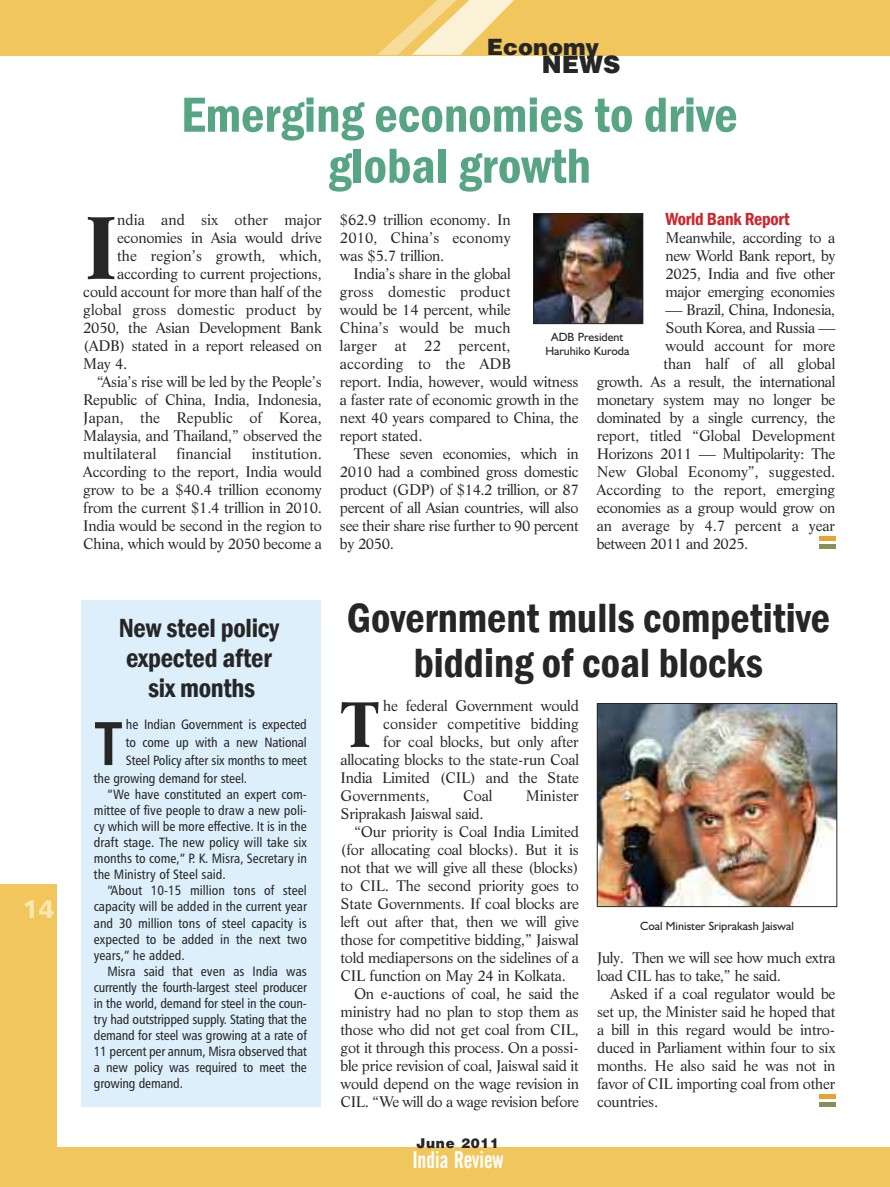
<style>
.page{position:relative;width:890px;height:1187px;background:#fff}
.page>*{position:absolute;margin:0;border:0;box-sizing:border-box;transform-origin:0 0}
.t1{font:700 86.55px "Life BT";color:#272627}
.t2{font:700 62.7px "Life BT";color:#272627}
.t3{font:61.8px "Humanist 777 BT Bold Condensed B";color:#272627}
.t4{font:600 condensed 51px/51px "Franklin Gothic";color:#57a584;text-align:center}
.t5{font:600 condensed 42px/45px "Franklin Gothic";color:#272627;text-align:center}
.t6{font:600 condensed 27px/30px "Franklin Gothic";letter-spacing:-.01em;color:#272627;text-align:center}
.t7{font:25.5px "Humanist 777 BT Black B";color:#f9e7ad}
.t8{font:24px "Alternate Gothic No 2 BT";color:#fff}
.t9{font:900 24px "Helvetica";color:#272627}
.t10{font:900 22.5px "Helvetica";color:#272627}
.t11{font:600 condensed 18px "Franklin Gothic";letter-spacing:-.015em;color:#cc262b}
.t12{font:15px/18px "Life BT";letter-spacing:-.015em;color:#272627;text-align:justify}
.t13{font:15px "Life BT";letter-spacing:.005em;color:#272627}
.t14{font:13.5px/16px "Humanist 777 BT Roman Condensed B";letter-spacing:-.01em;color:#272627;text-align:justify}
.t15{font:900 13.5px "Helvetica";letter-spacing:.055em;color:#272627}
.t16{font:12px/13.5px "Humanist 521 BT";color:#272627;text-align:center}
</style>
<div class="page">
<div style="left:0;top:0;width:890px;height:55px;background:#f0c65d"></div>
<div style="left:0;top:1147px;width:890px;height:40px;background:#f0c65d"></div>
<div style="left:0;top:884px;width:56px;height:303px;background:#f0c65d"></div>
<svg style="left:377px;top:0;width:137px;height:55px"></svg>
<div style="left:819px;top:536px;width:16px;height:5px;background:#e6a434"></div>
<div style="left:819px;top:544px;width:16px;height:5px;background:#86905b"></div>
<div style="left:819px;top:1094px;width:17px;height:5px;background:#e6a434"></div>
<div style="left:819px;top:1102px;width:17px;height:5px;background:#86905b"></div>
<img style="left:599px;top:705px;width:236px;height:200px">
<div style="left:597px;top:703px;width:240px;height:204px;border:1px solid #272627"></div>
<div style="left:81px;top:601px;width:240px;height:506px;background:#dceffb"></div>
<img style="left:535px;top:215px;width:106px;height:107px">
<div style="left:533px;top:213px;width:110px;height:111px;border:1px solid #272627"></div>
<h3 class="t7" style="left:23px;top:899px;width:33px">14</h3>
<h3 class="t10" style="left:487px;top:34px;width:114px">Economy</h3>
<h3 class="t9" style="left:542px;top:51px;width:80px">NEWS</h3>
<h3 class="t4" style="left:181px;top:88px;width:558px">emerging economies to drive global growth</h3>
<h1 class="t1" style="left:83px;top:214px;width:37px">I</h1>
<p class="t13" style="left:117px;top:214px;width:206px">ndia and six other major</p>
<p class="t12" style="left:117px;top:230px;width:206px">economies in Asia would drive</p>
<p class="t13" style="left:117px;top:250px;width:206px">the region’s growth, which,</p>
<p class="t12" style="left:117px;top:266px;width:206px">according to current projections,</p>
<p class="t12" style="left:83px;top:284px;width:240px">could account for more than half of the</p>
<p class="t13" style="left:83px;top:304px;width:240px">global gross domestic product by</p>
<p class="t12" style="left:83px;top:320px;width:240px">2050, the Asian Development Bank</p>
<p class="t12" style="left:83px;top:338px;width:240px">(ADB) stated in a report released on</p>
<p class="t12" style="left:83px;top:356px;width:45px">May 4.</p>
<p class="t12" style="left:97px;top:374px;width:227px">“Asia’s rise will be led by the People’s</p>
<p class="t12" style="left:83px;top:392px;width:240px">Republic of China, India, Indonesia,</p>
<p class="t13" style="left:83px;top:412px;width:240px">Japan, the Republic of Korea,</p>
<p class="t12" style="left:83px;top:428px;width:240px">Malaysia, and Thailand,” observed the</p>
<p class="t13" style="left:83px;top:448px;width:75px">multilateral</p>
<p class="t13" style="left:177px;top:448px;width:56px">financial</p>
<p class="t12" style="left:83px;top:446px;width:240px;text-indent:169px">institution.<br>According to the report, India would grow to be a $40.4 trillion economy from the current $1.4 trillion in 2010.<br>India would be second in the region to China, which would by 2050 become a</p>
<p class="t11" style="left:666px;top:209px;width:126px">World Bank report</p>
<p class="t12" style="left:666px;top:230px;width:171px">Meanwhile, according to a new World Bank report, by 2025, India and five other major emerging economies</p>
<p class="t12" style="left:666px;top:302px;width:171px">— Brazil, China, Indonesia,</p>
<p class="t12" style="left:666px;top:320px;width:171px">South Korea, and Russia —</p>
<p class="t12" style="left:666px;top:338px;width:171px">would account for more</p>
<p class="t12" style="left:663px;top:356px;width:173px">than half of all global</p>
<p class="t12" style="left:597px;top:374px;width:240px">growth. As a result, the international</p>
<p class="t12" style="left:597px;top:392px;width:240px">monetary system may no longer be</p>
<p class="t12" style="left:597px;top:410px;width:240px">dominated by a single currency, the</p>
<p class="t12" style="left:597px;top:428px;width:240px">report, titled “Global Development</p>
<p class="t12" style="left:597px;top:446px;width:240px">Horizons 2011 — Multipolarity: The</p>
<p class="t12" style="left:597px;top:464px;width:240px">New Global Economy”, suggested.</p>
<p class="t12" style="left:597px;top:482px;width:240px">According to the report, emerging</p>
<p class="t12" style="left:597px;top:500px;width:240px">economies as a group would grow on</p>
<p class="t12" style="left:597px;top:518px;width:240px">an average by 4.7 percent a year</p>
<p class="t12" style="left:597px;top:536px;width:153px">between 2011 and 2025.</p>
<p class="t12" style="left:340px;top:212px;width:172px">$62.9 trillion economy. In 2010, China’s economy was $5.7 trillion.</p>
<p class="t12" style="left:340px;top:266px;width:240px;text-align:left;text-indent:13px">India’s share in the global<br>gross domestic product<br>would be 14 percent, while<br>China’s would be much<br>larger at 22 percent,<br>according to the ADB<br>report. India, however, would witness a faster rate of economic growth in the next 40 years compared to China, the report stated.</p>
<p class="t12" style="left:340px;top:446px;width:240px;text-indent:13px">These seven economies, which in 2010 had a combined gross domestic product (GDP) of $14.2 trillion, or 87 percent of all Asian countries, will also see their share rise further to 90 percent by 2050.</p>
<p class="t16" style="left:545px;top:332px;width:85px">ADB President<br>Haruhiko Kuroda</p>
<h3 class="t6" style="left:119px;top:612px;width:163px">new steel policy expected after six months</h3>
<h3 class="t3" style="left:94px;top:719px;width:31px">T</h3>
<p class="t14" style="left:126px;top:717px;width:182px">he Indian Government is expected</p>
<p class="t14" style="left:126px;top:735px;width:182px">to come up with a new National</p>
<p class="t14" style="left:126px;top:753px;width:182px">Steel Policy after six months to meet</p>
<p class="t14" style="left:94px;top:771px;width:155px">the growing demand for steel.</p>
<p class="t14" style="left:94px;top:787px;width:215px;text-indent:14px">“We have constituted an expert com&shy;mittee of five people to draw a new poli&shy;cy which will be more effective. It is in the draft stage. The new policy will take six months to come,” P. K. Misra, Secretary in the Ministry of Steel said.</p>
<p class="t14" style="left:94px;top:884px;width:215px;text-indent:14px">“About 10-15 million tons of steel capacity will be added in the current year and 30 million tons of steel capacity is expected to be added in the next two years,” he added.</p>
<p class="t14" style="left:94px;top:964px;width:215px;text-indent:14px">Misra said that even as India was currently the fourth-largest steel producer in the world, demand for steel in the coun&shy;try had outstripped supply. Stating that the demand for steel was growing at a rate of 11 percent per annum, Misra observed that a new policy was required to meet the growing demand.</p>
<h3 class="t5" style="left:347px;top:595px;width:485px">Government mulls competitive bidding of coal blocks</h3>
<h2 class="t2" style="left:340px;top:700px;width:41px">T</h2>
<p class="t12" style="left:383px;top:698px;width:197px">he federal Government would</p>
<p class="t12" style="left:383px;top:716px;width:197px">consider competitive bidding</p>
<p class="t12" style="left:383px;top:734px;width:197px">for coal blocks, but only after</p>
<p class="t12" style="left:340px;top:752px;width:240px">allocating blocks to the state-run Coal</p>
<p class="t12" style="left:340px;top:770px;width:240px">India Limited (CIL) and the State</p>
<p class="t12" style="left:340px;top:788px;width:91px">Governments,</p>
<p class="t12" style="left:463px;top:788px;width:31px">Coal</p>
<p class="t12" style="left:526px;top:788px;width:55px">Minister</p>
<p class="t12" style="left:340px;top:806px;width:145px">Sriprakash Jaiswal said.</p>
<p class="t12" style="left:354px;top:824px;width:227px">“Our priority is Coal India Limited</p>
<p class="t12" style="left:340px;top:842px;width:240px">(for allocating coal blocks). But it is</p>
<p class="t12" style="left:340px;top:860px;width:240px">not that we will give all these (blocks)</p>
<p class="t12" style="left:340px;top:878px;width:240px">to CIL. The second priority goes to</p>
<p class="t12" style="left:340px;top:896px;width:240px">State Governments. If coal blocks are</p>
<p class="t12" style="left:340px;top:914px;width:240px">left out after that, then we will give</p>
<p class="t12" style="left:340px;top:932px;width:240px">those for competitive bidding,” Jaiswal</p>
<p class="t12" style="left:340px;top:950px;width:240px">told mediapersons on the sidelines of a</p>
<p class="t12" style="left:340px;top:968px;width:227px">CIL function on May 24 in Kolkata.</p>
<p class="t12" style="left:354px;top:986px;width:227px">On e-auctions of coal, he said the</p>
<p class="t12" style="left:340px;top:1004px;width:240px">ministry had no plan to stop them as</p>
<p class="t12" style="left:340px;top:1022px;width:240px">those who did not get coal from CIL,</p>
<p class="t12" style="left:340px;top:1040px;width:240px">got it through this process. On a possi-</p>
<p class="t12" style="left:340px;top:1058px;width:240px">ble price revision of coal, Jaiswal said it</p>
<p class="t12" style="left:340px;top:1076px;width:240px">would depend on the wage revision in</p>
<p class="t12" style="left:340px;top:1094px;width:240px">CIL. “We will do a wage revision before</p>
<p class="t15" style="left:416px;top:1135px;width:84px">June 2011</p>
<h3 class="t8" style="left:412px;top:1151px;width:93px">India Review</h3>
<p class="t16" style="left:640px;top:921px;width:155px">Coal Minister Sriprakash Jaiswal</p>
<p class="t12" style="left:597px;top:950px;width:240px">July. Then we will see how much extra load CIL has to take,” he said.</p>
<p class="t12" style="left:597px;top:986px;width:240px;text-indent:13px">Asked if a coal regulator would be set up, the Minister said he hoped that a bill in this regard would be intro&shy;duced in Parliament within four to six months. He also said he was not in favor of CIL importing coal from other countries.</p>
</div>
